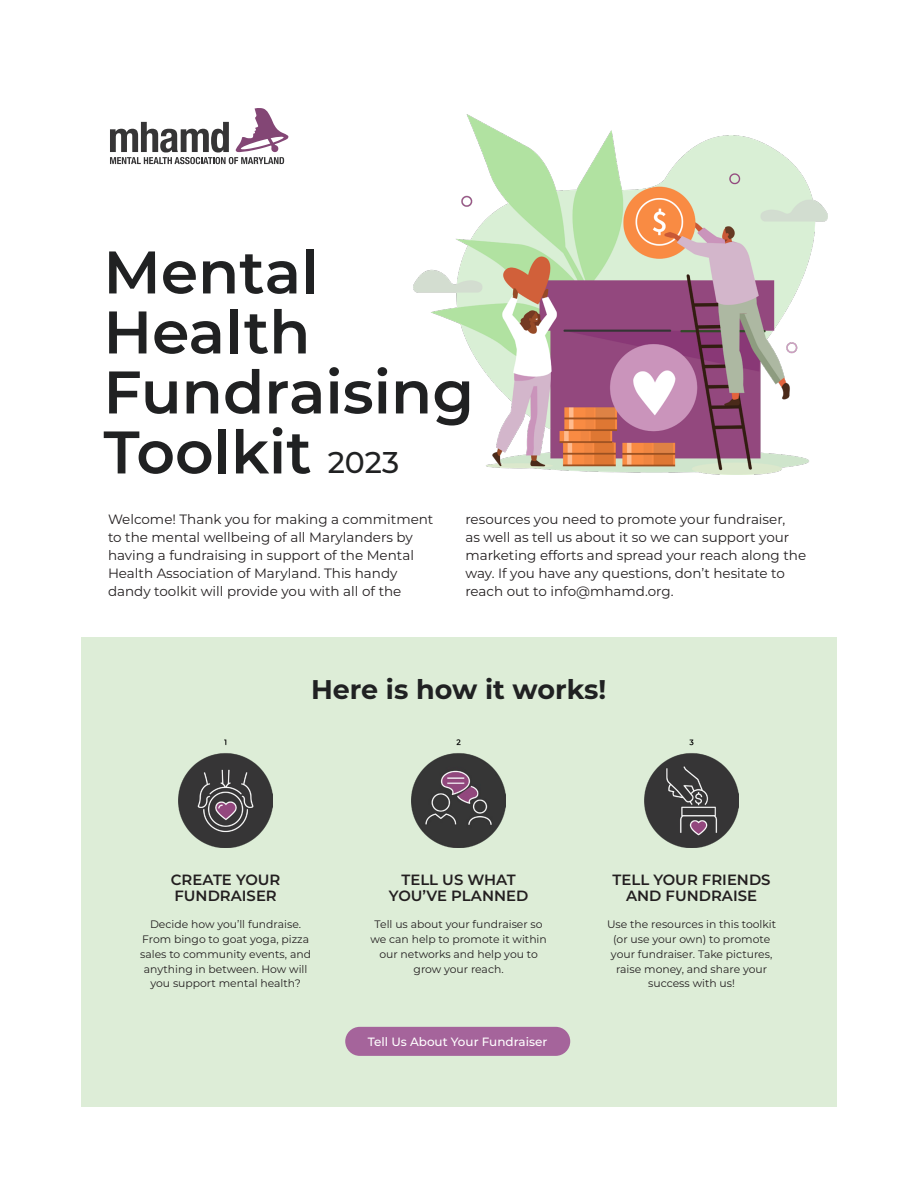
<style>
.page{position:relative;width:918px;height:1188px;background:#fff}
.page>*{position:absolute;margin:0;border:0;box-sizing:border-box;transform-origin:0 0}
.t1{font:600 60px/60px "Montserrat";color:#202122}
.t2{font:700 27px "Montserrat";color:#202122}
.t3{font:600 14.85px/16.2px "Montserrat";color:#231f20}
.Body{font:13.5px/18px "Montserrat";color:#231f20}
.t4{font:500 12px "Montserrat";color:#fff}
.Body-2{font:10.8px/14.9px "Montserrat";color:#231f20;text-align:center}
.s1{font-weight:500;font-size:30px}
</style>
<div class="page">
<img style="left:414px;top:115px;width:413px;height:360px">
<div style="left:81px;top:637px;width:756px;height:470px;background:#ddedd7"></div>
<div style="left:420px;top:377px;width:59px;height:50px;background:#fff"></div>
<img style="left:179px;top:739px;width:94px;height:109px">
<img style="left:412px;top:739px;width:94px;height:109px">
<img style="left:645px;top:739px;width:94px;height:109px">
<div style="left:345px;top:1027px;width:225px;height:29px;background:#a5649b;border-radius:15px"></div>
<svg style="left:110px;top:108px;width:178px;height:56px"></svg>
<p class="t1" style="left:104px;top:239px;width:216px">Mental</p>
<p class="t1" style="left:104px;top:299px;width:372px">Health<br>Fundraising</p>
<p class="t1" style="left:104px;top:419px;width:297px">Toolkit <span class="s1">2023</span></p>
<p class="Body" style="left:108px;top:510px;width:327px">Welcome! Thank you for making a commitment to the mental wellbeing of all Marylanders by having a fundraising in support of the Mental Health Association of Maryland. This handy dandy toolkit will provide you with all of the</p>
<p class="Body" style="left:465px;top:510px;width:342px">resources you need to promote your fundraiser,<br>as well as tell us about it so we can support your marketing efforts and spread your reach along the way. If you have any questions, don’t hesitate to reach out to info@mhamd.org.</p>
<p class="t2" style="left:311px;top:670px;width:297px">Here is how it works!</p>
<p class="t3" style="left:171px;top:871px;width:111px">CREATE YOUR<br>FUNDRAISER</p>
<p class="Body-2" style="left:140px;top:916px;width:172px">Decide how you’ll fundraise.<br>From bingo to goat yoga, pizza sales to community events, and anything in between. How will you support mental health?</p>
<p class="t3" style="left:402px;top:871px;width:116px">TELL US WHAT</p>
<p class="t3" style="left:389px;top:887px;width:141px">YOU’VE PLANNED</p>
<p class="Body-2" style="left:370px;top:916px;width:178px">Tell us about your fundraiser so we can help to promote it within our networks and help you to grow your reach.</p>
<p class="t4" style="left:368px;top:1033px;width:181px">Tell Us About Your Fundraiser</p>
<p class="t3" style="left:613px;top:871px;width:159px">TELL YOUR FRIENDS</p>
<p class="t3" style="left:626px;top:887px;width:132px">AND FUNDRAISE</p>
<p class="Body-2" style="left:607px;top:916px;width:171px">Use the resources in this toolkit (or use your own) to promote your fundraiser. Take pictures, raise money, and share your success with us!</p>
</div>
